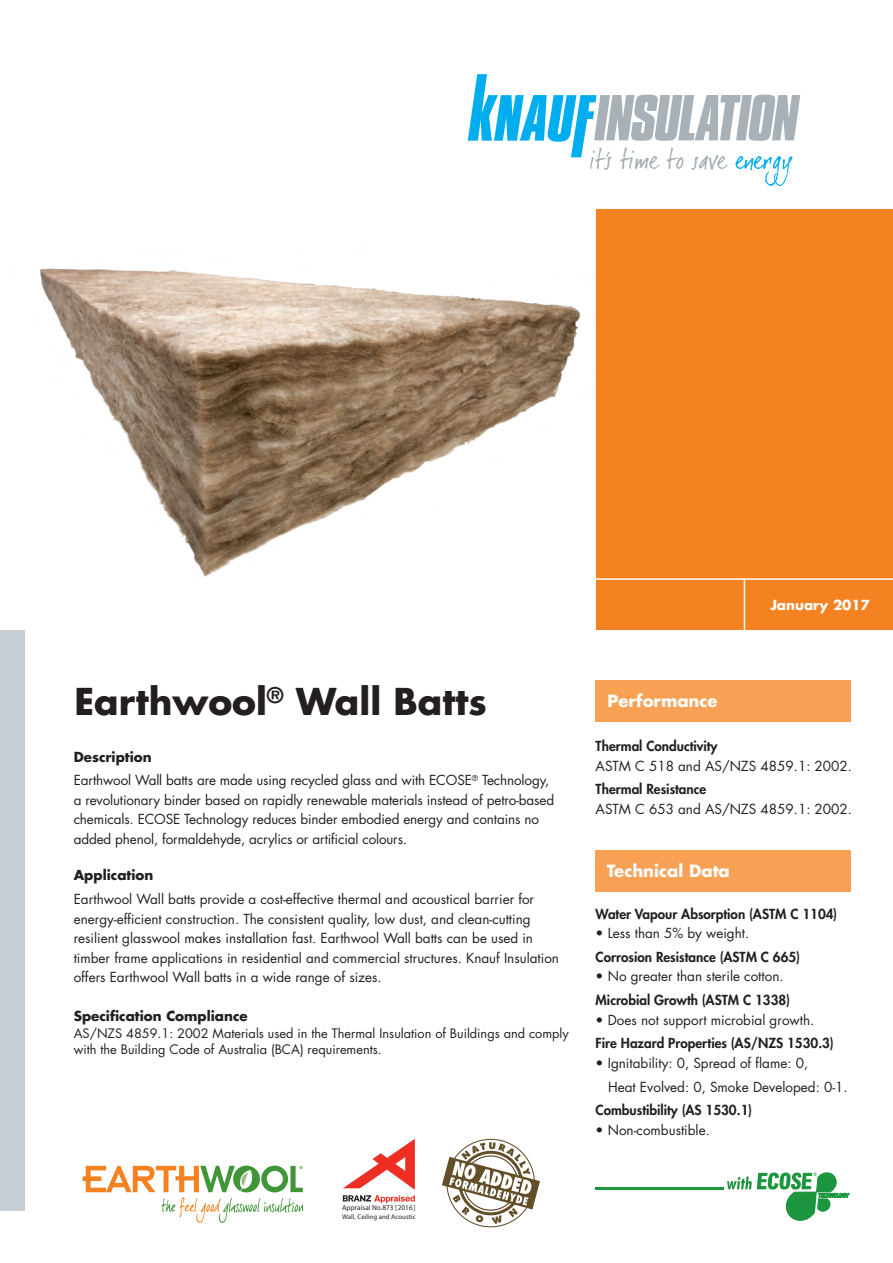
<style>
.page{position:relative;width:893px;height:1263px;background:#fff}
.page>*{position:absolute;margin:0;border:0;box-sizing:border-box;transform-origin:0 0}
.t1{font:700 36px "Futura Std";color:#231f20}
.t2{font:700 16.5px "Futura Std";color:#fff}
.t3{font:13.5px/19.5px "Futura Std";color:#231f20}
.t4{font:800 13.5px "Futura Std";color:#231f20}
.t5{font:700 13.5px "Futura Std";color:#231f20}
.t6{font:700 13.5px "Futura Std";color:#fff}
.t7{font:12.75px/16.5px "Futura Std";color:#231f20}
.t8{font:7.2px "Geogrotesque";letter-spacing:.005em;color:#231f20}
.t9{font:6.75px "Geogrotesque";letter-spacing:.005em;color:#231f20}
.s1{font-weight:700}
</style>
<div class="page">
<div style="left:595px;top:209px;width:298px;height:421px;background:#f58220"></div>
<div style="left:0;top:612px;width:25px;height:598px;background:#c6ced4"></div>
<hr style="left:595px;top:578px;width:298px;height:2px;background:#fff">
<div style="left:0;top:209px;width:595px;height:421px;background:#fff"></div>
<img style="left:39px;top:268px;width:542px;height:309px">
<hr style="left:744px;top:578px;width:1px;height:63px;background:#fff">
<div style="left:595px;top:680px;width:256px;height:42px;background:#f8a053"></div>
<div style="left:596px;top:850px;width:255px;height:41px;background:#f8a053"></div>
<svg style="left:468px;top:74px;width:332px;height:112px"></svg>
<svg style="left:727px;top:1172px;width:122px;height:48px"></svg>
<hr style="left:595px;top:1187px;width:129px;height:2px;background:#1b953e">
<svg style="left:343px;top:1139px;width:72px;height:64px"></svg>
<svg style="left:83px;top:1165px;width:220px;height:58px"></svg>
<svg style="left:442px;top:1139px;width:98px;height:88px"></svg>
<p class="t6" style="left:770px;top:595px;width:101px">January 2017</p>
<h1 class="t1" style="left:74px;top:678px;width:414px">Earthwool<sup>®</sup> Wall Batts</h1>
<p class="t3" style="left:74px;top:745px;width:477px;line-height:23.7px"><span class="s1">Description<br></span>Earthwool Wall batts are made using recycled glass and with ECOSE<sup>®</sup> Technology,</p>
<p class="t3" style="left:74px;top:790px;width:482px">a revolutionary binder based on rapidly renewable materials instead of petro-based chemicals. ECOSE Technology reduces binder embodied energy and contains no added phenol, formaldehyde, acrylics or artificial colours.</p>
<p class="t5" style="left:74px;top:866px;width:81px">Application</p>
<p class="t3" style="left:74px;top:890px;width:487px">Earthwool Wall batts provide a cost-effective thermal and acoustical barrier for energy-efficient construction. The consistent quality, low dust, and clean-cutting resilient glasswool makes installation fast. Earthwool Wall batts can be used in timber frame applications in residential and commercial structures. Knauf Insulation offers Earthwool Wall batts in a wide range of sizes.</p>
<p class="t5" style="left:74px;top:1007px;width:176px">Specification Compliance</p>
<p class="t7" style="left:74px;top:1025px;width:497px">AS/NZS 4859.1: 2002 Materials used in the Thermal Insulation of Buildings and comply with the Building Code of Australia (BCA) requirements.</p>
<p class="t2" style="left:607px;top:690px;width:112px">Performance</p>
<p class="t4" style="left:596px;top:737px;width:123px">Thermal Conductivity</p>
<p class="t3" style="left:596px;top:756px;width:258px">ASTM C 518 and AS/NZS 4859.1: 2002.</p>
<p class="t4" style="left:596px;top:781px;width:112px">Thermal Resistance</p>
<p class="t3" style="left:596px;top:799px;width:258px">ASTM C 653 and AS/NZS 4859.1: 2002.</p>
<p class="t2" style="left:607px;top:860px;width:125px">Technical Data</p>
<p class="t4" style="left:596px;top:905px;width:243px">Water Vapour Absorption (ASTM C 1104)</p>
<p class="t3" style="left:596px;top:923px;width:155px">• Less than 5% by weight.</p>
<p class="t4" style="left:596px;top:948px;width:206px">Corrosion Resistance (ASTM C 665)</p>
<p class="t3" style="left:596px;top:967px;width:189px">• No greater than sterile cotton.</p>
<p class="t4" style="left:596px;top:991px;width:196px">Microbial Growth (ASTM C 1338)</p>
<p class="t3" style="left:596px;top:1010px;width:220px">• Does not support microbial growth.</p>
<p class="t4" style="left:596px;top:1035px;width:240px">Fire Hazard Properties (AS/NZS 1530.3)</p>
<p class="t3" style="left:608px;top:1051px;width:241px;line-height:23.7px;text-indent:-12px">• Ignitability: 0, Spread of flame: 0,<br>Heat Evolved: 0, Smoke Developed: 0-1.</p>
<p class="t4" style="left:596px;top:1102px;width:158px">Combustibility (AS 1530.1)</p>
<p class="t3" style="left:596px;top:1120px;width:116px">• Non-combustible.</p>
<p class="t8" style="left:342px;top:1203px;width:75px">Appraisal No.873 [2016]</p>
<p class="t9" style="left:342px;top:1213px;width:75px">Wall, Ceiling and Acoustic</p>
</div>
